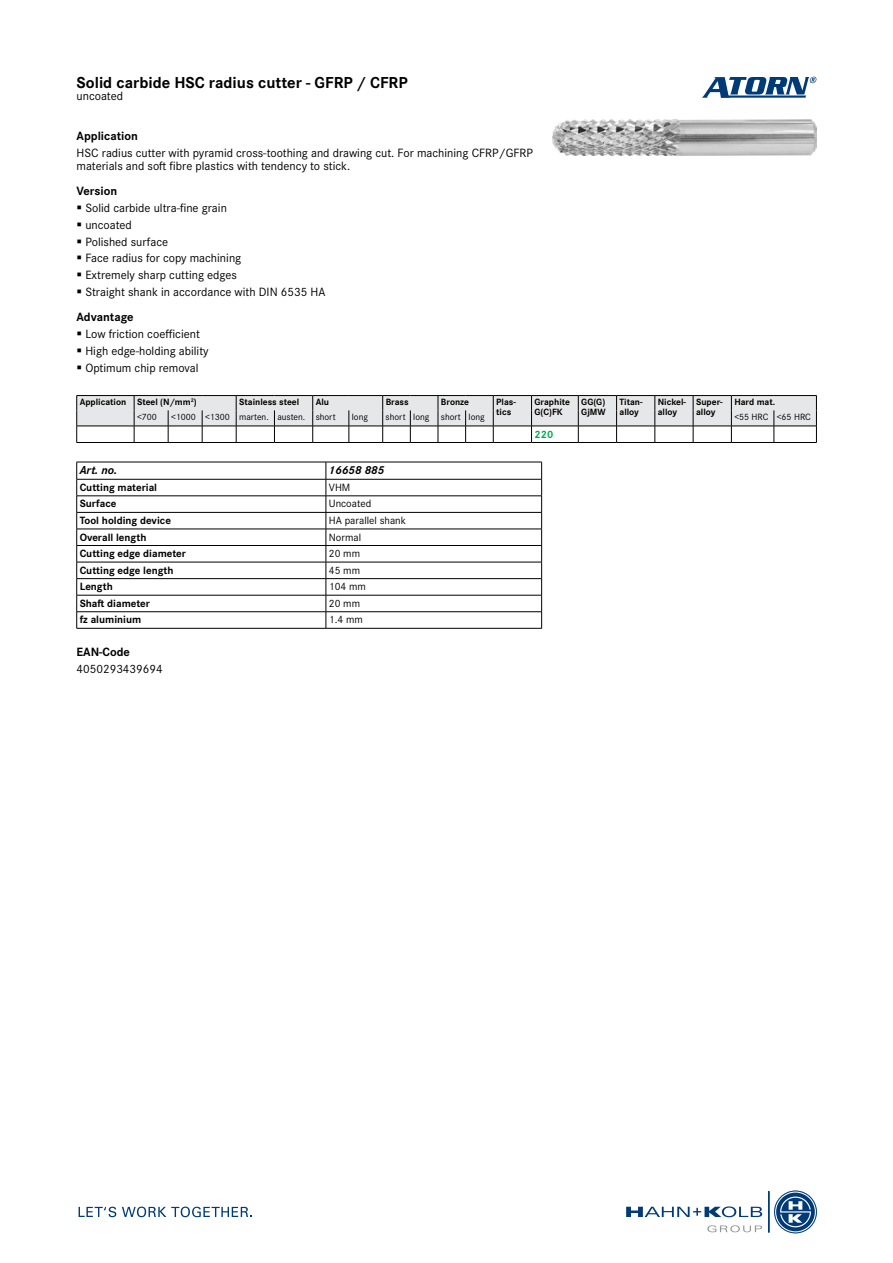
<style>
.page{position:relative;width:893px;height:1263px;background:#fff}
.page>*{position:absolute;margin:0;border:0;box-sizing:border-box;transform-origin:0 0}
.t1{font:700 16.5px "Corporate S Pro";color:#000}
.t2{font:12.45px/16.8px "Corporate S Pro";color:#000}
.t3{font:700 12.45px "Corporate S Pro";color:#000}
.t4{font:12.45px "Corporate S";color:#000}
.t5{font:italic 700 12px "Corporate S Pro";color:#000}
.t6{font:700 10.95px "Corporate S Pro";color:#000}
.t7{font:10.95px "Corporate S Pro";color:#000}
.t8{font:700 10.95px "Corporate S Pro";color:#00ab4e}
.t9{font:700 9.45px/9.4px "Corporate S Pro";color:#000}
.t10{font:9.45px "Corporate S Pro";color:#000}
</style>
<div class="page">
<img style="left:553px;top:119px;width:263px;height:36px">
<svg style="left:702px;top:77px;width:114px;height:21px"></svg>
<svg style="left:626px;top:1206px;width:136px;height:11px"></svg>
<hr style="left:768px;top:1191px;width:1px;height:41px;background:#003b78">
<svg style="left:775px;top:1191px;width:41px;height:42px"></svg>
<div style="left:774px;top:1191px;width:42px;height:42px;border:2px solid #fff;border-radius:50%"></div>
<div style="left:774px;top:1191px;width:42px;height:42px;border:1px solid #003b78;border-radius:50%"></div>
<svg style="left:707px;top:1225px;width:55px;height:7px"></svg>
<svg style="left:79px;top:1207px;width:37px;height:10px"></svg>
<svg style="left:122px;top:1206px;width:130px;height:11px"></svg>
<svg style="left:76px;top:395px;width:741px;height:48px"></svg>
<hr style="left:774px;top:442px;width:43px;height:1px;background:#000">
<hr style="left:77px;top:462px;width:249px;height:1px;background:#000">
<hr style="left:326px;top:462px;width:216px;height:1px;background:#000">
<hr style="left:77px;top:479px;width:249px;height:1px;background:#000">
<hr style="left:326px;top:479px;width:216px;height:1px;background:#000">
<hr style="left:77px;top:496px;width:249px;height:1px;background:#000">
<hr style="left:326px;top:496px;width:216px;height:1px;background:#000">
<hr style="left:77px;top:512px;width:249px;height:1px;background:#000">
<hr style="left:326px;top:512px;width:216px;height:1px;background:#000">
<hr style="left:77px;top:529px;width:249px;height:1px;background:#000">
<hr style="left:326px;top:529px;width:216px;height:1px;background:#000">
<hr style="left:77px;top:545px;width:249px;height:1px;background:#000">
<hr style="left:326px;top:545px;width:216px;height:1px;background:#000">
<hr style="left:77px;top:562px;width:249px;height:1px;background:#000">
<hr style="left:326px;top:562px;width:216px;height:1px;background:#000">
<hr style="left:77px;top:578px;width:249px;height:1px;background:#000">
<hr style="left:326px;top:578px;width:216px;height:1px;background:#000">
<hr style="left:77px;top:595px;width:249px;height:1px;background:#000">
<hr style="left:326px;top:595px;width:216px;height:1px;background:#000">
<hr style="left:77px;top:611px;width:249px;height:1px;background:#000">
<svg style="left:76px;top:462px;width:1px;height:166px"></svg>
<hr style="left:77px;top:628px;width:249px;height:1px;background:#000">
<hr style="left:326px;top:611px;width:216px;height:1px;background:#000">
<svg style="left:326px;top:462px;width:1px;height:166px"></svg>
<svg style="left:541px;top:462px;width:1px;height:166px"></svg>
<hr style="left:326px;top:628px;width:216px;height:1px;background:#000">
<h1 class="t1" style="left:77px;top:69px;width:333px">Solid carbide HSC radius cutter - GFRP / CFRP</h1>
<p class="t4" style="left:77px;top:87px;width:48px">uncoated</p>
<p class="t3" style="left:77px;top:126px;width:63px">Application</p>
<p class="t2" style="left:77px;top:146px;width:458px;line-height:12.5px">HSC radius cutter with pyramid cross-toothing and drawing cut. For machining CFRP/GFRP materials and soft fibre plastics with tendency to stick.</p>
<p class="t3" style="left:77px;top:181px;width:42px">Version</p>
<p class="t2" style="left:85px;top:198px;width:242px">Solid carbide ultra-fine grain<br>uncoated<br>Polished surface<br>Face radius for copy machining<br>Extremely sharp cutting edges<br>Straight shank in accordance with DIN 6535 HA</p>
<p class="t3" style="left:77px;top:307px;width:59px">Advantage</p>
<p class="t2" style="left:85px;top:325px;width:125px">Low friction coefficient<br>High edge-holding ability<br>Optimum chip removal</p>
<p class="t9" style="left:80px;top:397px;width:119px">Application Steel (N/mm<sup>2</sup>)</p>
<p class="t9" style="left:239px;top:397px;width:62px">Stainless steel</p>
<p class="t9" style="left:316px;top:397px;width:15px">Alu</p>
<p class="t9" style="left:386px;top:397px;width:25px">Brass</p>
<p class="t9" style="left:441px;top:397px;width:30px">Bronze</p>
<p class="t9" style="left:496px;top:397px;width:21px">Plas&shy;tics</p>
<p class="t9" style="left:534px;top:397px;width:37px">Graphite<br>G(C)FK</p>
<p class="t9" style="left:581px;top:397px;width:26px">GG(G)<br>GjMW</p>
<p class="t9" style="left:619px;top:397px;width:25px">Titan&shy;alloy</p>
<p class="t9" style="left:658px;top:397px;width:30px">Nickel&shy;alloy</p>
<p class="t9" style="left:696px;top:397px;width:28px">Super&shy;alloy</p>
<p class="t9" style="left:734px;top:397px;width:42px">Hard mat.</p>
<p class="t10" style="left:137px;top:410px;width:21px">&lt;700</p>
<p class="t10" style="left:171px;top:410px;width:166px">&lt;1000 &lt;1300 marten. austen. short</p>
<p class="t10" style="left:352px;top:410px;width:18px">long</p>
<p class="t10" style="left:386px;top:410px;width:101px">short long short long</p>
<p class="t10" style="left:734px;top:410px;width:78px">&lt;55 HRC &lt;65 HRC</p>
<p class="t8" style="left:534px;top:425px;width:20px">220</p>
<p class="t5" style="left:80px;top:461px;width:39px">Art. no.</p>
<p class="t5" style="left:329px;top:461px;width:57px">16658 885</p>
<p class="t6" style="left:80px;top:479px;width:79px">Cutting material</p>
<p class="t7" style="left:329px;top:479px;width:23px">VHM</p>
<p class="t6" style="left:80px;top:495px;width:38px">Surface</p>
<p class="t7" style="left:329px;top:496px;width:44px">Uncoated</p>
<p class="t6" style="left:80px;top:512px;width:93px">Tool holding device</p>
<p class="t7" style="left:329px;top:512px;width:79px">HA parallel shank</p>
<p class="t6" style="left:80px;top:528px;width:68px">Overall length</p>
<p class="t7" style="left:329px;top:529px;width:34px">Normal</p>
<p class="t6" style="left:80px;top:545px;width:108px">Cutting edge diameter</p>
<p class="t7" style="left:329px;top:545px;width:33px">20 mm</p>
<p class="t6" style="left:80px;top:561px;width:95px">Cutting edge length</p>
<p class="t7" style="left:329px;top:562px;width:33px">45 mm</p>
<p class="t6" style="left:80px;top:578px;width:35px">Length</p>
<p class="t7" style="left:329px;top:579px;width:39px">104 mm</p>
<p class="t6" style="left:80px;top:594px;width:72px">Shaft diameter</p>
<p class="t7" style="left:329px;top:595px;width:33px">20 mm</p>
<p class="t6" style="left:80px;top:611px;width:63px">fz aluminium</p>
<p class="t7" style="left:329px;top:612px;width:35px">1.4 mm</p>
<p class="t3" style="left:77px;top:642px;width:55px">EAN-Code</p>
<p class="t2" style="left:77px;top:659px;width:88px">4050293439694</p>
</div>
